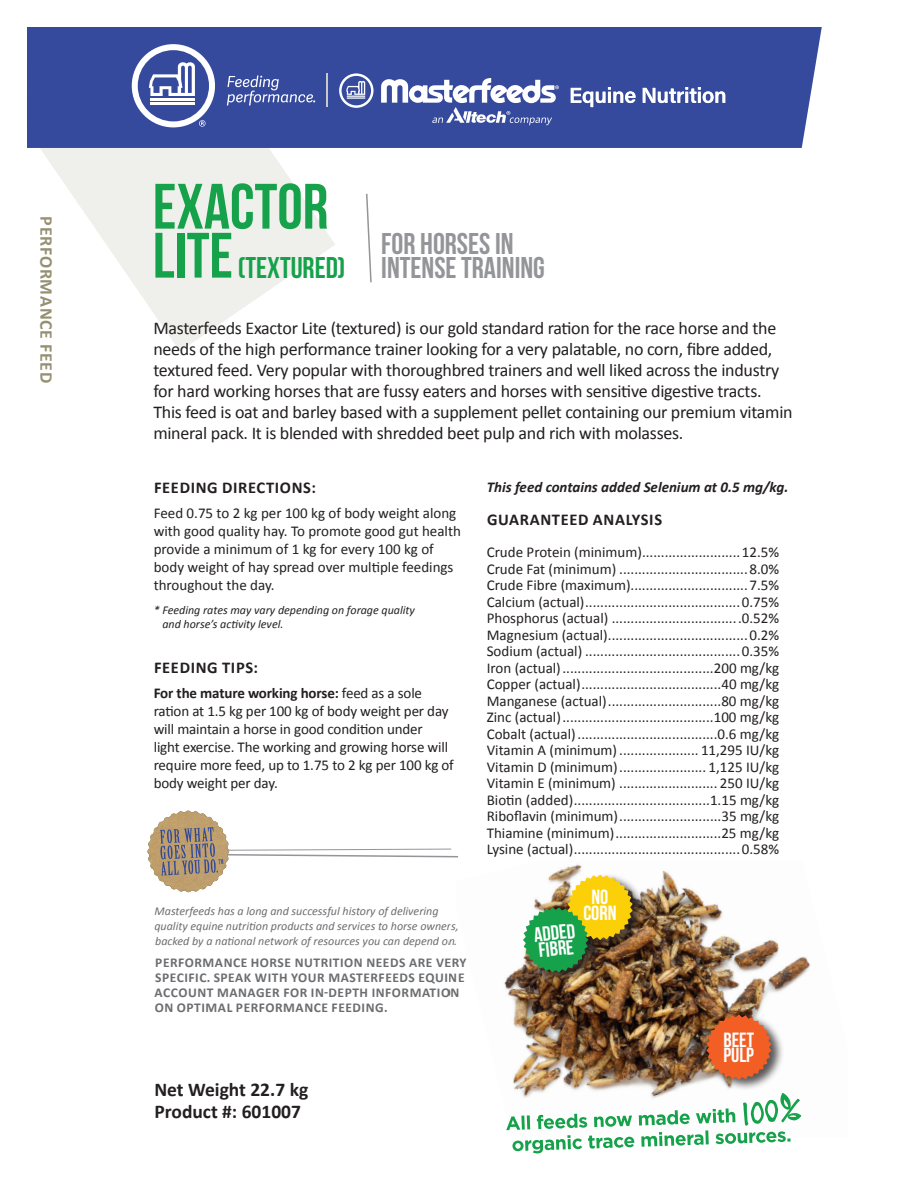
<style>
.page{position:relative;width:918px;height:1188px;background:#fff}
.page>*{position:absolute;margin:0;border:0;box-sizing:border-box;transform-origin:0 0}
.t1{font:64.05px "Bebas Neue";color:#16a14b}
.t2{font:30px/24px "Bebas Neue";color:#939598}
.t3{font:30px "Bebas Neue";color:#16a14b}
.t4{font:20.55px/15.8px "Bebas Neue";color:#fff}
.t5{font:700 19.5px/22.5px "Calibri";color:#231f20}
.t6{font:18px/21px "Calibri";letter-spacing:-.015em;color:#231f20}
.t7{font:700 18px "Calibri";letter-spacing:.04em;color:#969073}
.t8{font:700 16.5px "Calibri";letter-spacing:.04em;color:#231f20}
.t9{font:15px/16.5px "Calibri";letter-spacing:-.01em;color:#231f20}
.t10{font:italic 700 15px "Calibri";color:#231f20}
.t11{font:700 13.5px/15px "Calibri";letter-spacing:.04em;color:#6c6d70}
.t12{font:italic 12px/15px "Calibri";color:#6c6d70}
.t13{font:italic 12px/13.5px "Calibri";color:#231f20}
.s1{font-size:64.05px}
.s2{font-weight:700}
</style>
<div class="page">
<svg style="left:366px;top:193px;width:6px;height:90px"></svg>
<svg style="left:40px;top:148px;width:295px;height:203px;fill:#eff0eb"></svg>
<svg style="left:148px;top:811px;width:310px;height:81px"></svg>
<img style="left:456px;top:860px;width:355px;height:256px">
<div style="left:706px;top:1012px;width:79px;height:79px;background:#231f20;opacity:.75"></div>
<svg style="left:706px;top:1014px;width:66px;height:66px;background:#d7693c"></svg>
<div style="left:523px;top:873px;width:123px;height:111px;background:#231f20;opacity:.75"></div>
<img style="left:523px;top:875px;width:110px;height:98px">
<svg style="left:506px;top:1093px;width:295px;height:61px"></svg>
<div style="left:27px;top:27px;width:795px;height:121px;background:#354a9c"></div>
<svg style="left:132px;top:44px;width:83px;height:83px"></svg>
<hr style="left:150px;top:98px;width:45px;height:3px;background:#fff">
<hr style="left:150px;top:102px;width:45px;height:3px;background:#fff">
<svg style="left:227px;top:76px;width:88px;height:29px;background:#5a6bae"></svg>
<hr style="left:327px;top:73px;width:1px;height:34px;background:#c7c8ca">
<svg style="left:381px;top:78px;width:178px;height:47px"></svg>
<svg style="left:339px;top:73px;width:35px;height:35px"></svg>
<svg style="left:571px;top:87px;width:65px;height:20px"></svg>
<svg style="left:643px;top:87px;width:82px;height:16px"></svg>
<p class="t7" style="left:58px;top:216px;width:168px;rotate:90deg">PERFORMANCE FEED</p>
<h1 class="t1" style="left:153px;top:171px;width:177px">EXACTOR</h1>
<h2 class="t3" style="left:153px;top:251px;width:194px"><span class="s1">LITE</span> (TEXTURED)</h2>
<h2 class="t2" style="left:381px;top:231px;width:165px">FOR HORSES IN<br>INTENSE TRAINING</h2>
<p class="t6" style="left:153px;top:317px;width:641px">Masterfeeds Exactor Lite (textured) is our gold standard ration for the race horse and the needs of the high performance trainer looking for a very palatable, no corn, fibre added, textured feed. Very popular with thoroughbred trainers and well liked across the industry for hard working horses that are fussy eaters and horses with sensitive digestive tracts.<br>This feed is oat and barley based with a supplement pellet containing our premium vitamin mineral pack. It is blended with shredded beet pulp and rich with molasses.</p>
<p class="t8" style="left:154px;top:477px;width:163px">FEEDING DIRECTIONS:</p>
<p class="t9" style="left:154px;top:504px;width:309px;line-height:18px">Feed 0.75 to 2 kg per 100 kg of body weight along with good quality hay. To promote good gut health provide a minimum of 1 kg for every 100 kg of body weight of hay spread over multiple feedings throughout the day.</p>
<p class="t13" style="left:162px;top:603px;width:254px;text-indent:-9px">* Feeding rates may vary depending on forage quality and horse’s activity level.</p>
<p class="t8" style="left:154px;top:657px;width:106px">FEEDING TIPS:</p>
<p class="t9" style="left:154px;top:684px;width:302px;line-height:18px"><span class="s2">For the mature working horse:</span> feed as a sole ration at 1.5 kg per 100 kg of body weight per day will maintain a horse in good condition under<br>light exercise. The working and growing horse will require more feed, up to 1.75 to 2 kg per 100 kg of body weight per day.</p>
<p class="t12" style="left:154px;top:903px;width:306px">Masterfeeds has a long and successful history of delivering quality equine nutrition products and services to horse owners, backed by a national network of resources you can depend on.</p>
<p class="t11" style="left:155px;top:955px;width:314px">PERFORMANCE HORSE NUTRITION NEEDS ARE VERY SPECIFIC. SPEAK WITH YOUR MASTERFEEDS EQUINE ACCOUNT MANAGER FOR IN-DEPTH INFORMATION ON OPTIMAL PERFORMANCE FEEDING.</p>
<h3 class="t5" style="left:154px;top:1078px;width:155px">Net Weight 22.7 kg<br>Product #: 601007</h3>
<p class="t10" style="left:487px;top:477px;width:303px">This feed contains added Selenium at 0.5 mg/kg.</p>
<p class="t8" style="left:487px;top:509px;width:177px">GUARANTEED ANALYSIS</p>
<p class="t9" style="left:487px;top:544px;width:294px;text-align:justify">Crude Protein (minimum)..........................12.5% Crude Fat (minimum) ..................................8.0% Crude Fibre (maximum)...............................7.5% Calcium (actual).........................................0.75% Phosphorus (actual) ..................................0.52% Magnesium (actual).....................................0.2% Sodium (actual) .........................................0.35% Iron (actual)........................................200 mg/kg Copper (actual).....................................40 mg/kg Manganese (actual)..............................80 mg/kg Zinc (actual)........................................100 mg/kg Cobalt (actual).....................................0.6 mg/kg Vitamin A (minimum)..................... 11,295 IU/kg Vitamin D (minimum)....................... 1,125 IU/kg Vitamin E (minimum) .......................... 250 IU/kg Biotin (added)....................................1.15 mg/kg Riboflavin (minimum)...........................35 mg/kg Thiamine (minimum)............................25 mg/kg Lysine (actual)............................................0.58%</p>
<h3 class="t4" style="left:533px;top:927px;width:43px;rotate:-6deg">ADDED<br>FIBRE</h3>
<h3 class="t4" style="left:583px;top:889px;width:35px;text-align:center">NO<br>CORN</h3>
<h3 class="t4" style="left:723px;top:1031px;width:32px">BEET<br>PULP</h3>
</div>
